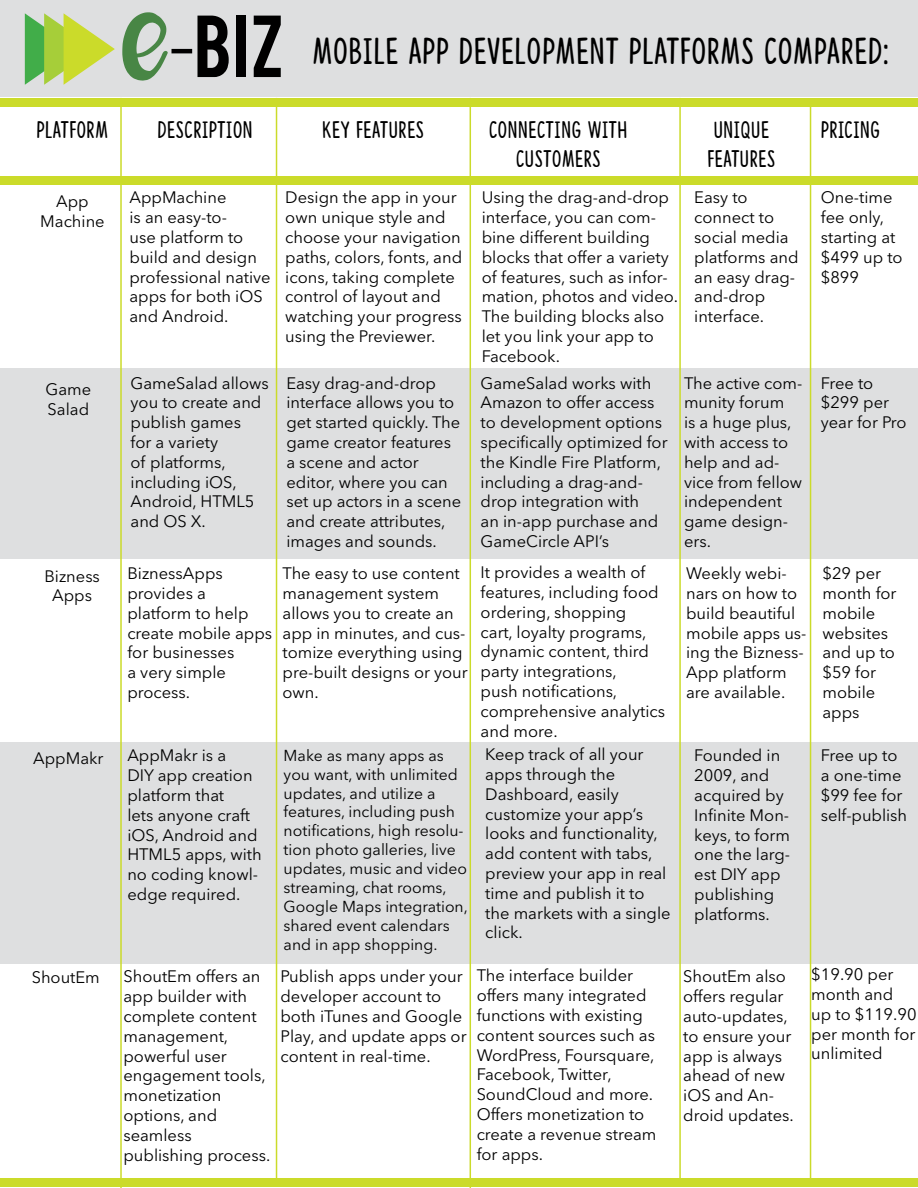
<style>
.page{position:relative;width:918px;height:1188px;background:#fff}
.page>*{position:absolute;margin:0;border:0;box-sizing:border-box;transform-origin:0 0}
.t1{font:69px "Bebas";color:#000}
.t2{font:66px "Luna";color:#488645}
.t3{font:37.5px "Congratulations DEMO";color:#000}
.t4{font:24px/28.8px "Congratulations DEMO";color:#000}
.t5{font:16.5px/19.8px "Avenir Next LT Pro";color:#000}
.t6{font:15.75px/18.9px "Avenir Next LT Pro";color:#000}
</style>
<div class="page">
<div style="left:0;top:98px;width:918px;height:8px;background:#cbdb2a"></div>
<div style="left:0;top:176px;width:918px;height:9px;background:#cbdb2a"></div>
<div style="left:0;top:1178px;width:918px;height:9px;background:#cbdb2a"></div>
<div style="left:0;top:368px;width:918px;height:191px;background:#dedfe0"></div>
<div style="left:0;top:742px;width:918px;height:221px;background:#dedfe0"></div>
<div style="left:0;top:0;width:918px;height:96px;background:#dedfe0"></div>
<hr style="left:172px;top:49px;width:20px;height:4px;background:#000">
<svg style="left:25px;top:13px;width:90px;height:72px"></svg>
<hr style="left:120px;top:98px;width:2px;height:1090px;background:#cbdb2a">
<hr style="left:276px;top:98px;width:1px;height:1080px;background:#cbdb2a">
<hr style="left:470px;top:98px;width:1px;height:1090px;background:#cbdb2a">
<hr style="left:810px;top:106px;width:1px;height:1077px;background:#cbdb2a">
<hr style="left:679px;top:98px;width:2px;height:1089px;background:#cbdb2a">
<h2 class="t2" style="left:122px;top:19px;width:52px">e</h2>
<h1 class="t1" style="left:194px;top:-4px;width:91px">Biz</h1>
<h3 class="t4" style="left:36px;top:115px;width:74px">PLATFORM</h3>
<h3 class="t4" style="left:157px;top:115px;width:97px">DESCRIPTION</h3>
<h3 class="t3" style="left:312px;top:32px;width:579px">MOBILE APP DEVELOPMENT PLATFORMS COMPARED:</h3>
<h3 class="t4" style="left:322px;top:115px;width:104px">KEY FEATURES</h3>
<h3 class="t4" style="left:489px;top:115px;width:140px">CONNECTING WITH</h3>
<h3 class="t4" style="left:516px;top:144px;width:87px">CUSTOMERS</h3>
<h3 class="t4" style="left:707px;top:115px;width:70px">UNIQUE<br>FEATURES</h3>
<h3 class="t4" style="left:820px;top:115px;width:61px">PRICING</h3>
<p class="t5" style="left:40px;top:191px;width:66px;text-align:center">App<br>Machine</p>
<p class="t5" style="left:130px;top:188px;width:98px">AppMachine</p>
<p class="t5" style="left:130px;top:227px;width:115px">use platform to</p>
<p class="t5" style="left:130px;top:207px;width:99px">is an easy-to-</p>
<p class="t5" style="left:130px;top:247px;width:143px">build and design professional native apps for both iOS and Android.</p>
<p class="t5" style="left:46px;top:379px;width:47px">Game<br>Salad</p>
<p class="t5" style="left:44px;top:566px;width:57px;text-align:center">Bizness<br>Apps</p>
<p class="t5" style="left:33px;top:748px;width:72px">AppMakr</p>
<p class="t5" style="left:131px;top:373px;width:140px">GameSalad allows you to create and publish games<br>for a variety<br>of platforms, including iOS,<br>Android, HTML5 and OS X.</p>
<p class="t5" style="left:127px;top:564px;width:146px">BiznessApps provides a platform to help create mobile apps for businesses<br>a very simple process.</p>
<p class="t5" style="left:127px;top:746px;width:136px">AppMakr is a<br>DIY app creation platform that<br>lets anyone craft iOS, Android and<br>HTML5 apps, with</p>
<p class="t5" style="left:127px;top:884px;width:115px">edge required.</p>
<p class="t5" style="left:127px;top:864px;width:132px">no coding knowl-</p>
<p class="t5" style="left:32px;top:967px;width:70px">ShoutEm</p>
<p class="t5" style="left:123px;top:967px;width:148px">ShoutEm offers an app builder with complete content management, powerful user engagement tools, monetization options, and seamless publishing process.</p>
<p class="t5" style="left:285px;top:188px;width:178px">Design the app in your own unique style and choose your navigation paths, colors, fonts, and icons, taking complete control of layout and watching your progress using the Previewer.</p>
<p class="t5" style="left:286px;top:373px;width:176px">Easy drag-and-drop interface allows you to get started quickly. The game creator features a scene and actor editor, where you can set up actors in a scene and create attributes, images and sounds.</p>
<p class="t5" style="left:283px;top:564px;width:179px">The easy to use content management system allows you to create an</p>
<p class="t5" style="left:283px;top:643px;width:181px">tomize everything using</p>
<p class="t5" style="left:283px;top:623px;width:184px">app in minutes, and cus-</p>
<p class="t5" style="left:283px;top:663px;width:187px">pre-built designs or your own.</p>
<p class="t6" style="left:284px;top:746px;width:176px">Make as many apps as you want, with unlimited updates, and utilize a features, including push</p>
<p class="t6" style="left:284px;top:840px;width:174px">tion photo galleries, live</p>
<p class="t6" style="left:284px;top:821px;width:182px">notifications, high resolu-</p>
<p class="t6" style="left:284px;top:859px;width:186px">updates, music and video streaming, chat rooms,<br>Google Maps integration, shared event calendars and in app shopping.</p>
<p class="t5" style="left:280px;top:967px;width:188px">Publish apps under your developer account to both iTunes and Google<br>Play, and update apps or content in real-time.</p>
<p class="t5" style="left:482px;top:188px;width:189px">Using the drag-and-drop</p>
<p class="t5" style="left:482px;top:227px;width:170px">bine different building</p>
<p class="t5" style="left:694px;top:188px;width:106px">Easy to connect to social media platforms and</p>
<p class="t5" style="left:694px;top:287px;width:72px">and-drop</p>
<p class="t5" style="left:482px;top:207px;width:176px">interface, you can com-</p>
<p class="t5" style="left:482px;top:247px;width:189px">blocks that offer a variety</p>
<p class="t5" style="left:482px;top:287px;width:198px">mation, photos and video.</p>
<p class="t5" style="left:482px;top:267px;width:188px">of features, such as infor-</p>
<p class="t5" style="left:482px;top:306px;width:184px">The building blocks also let you link your app to<br>Facebook.</p>
<p class="t5" style="left:481px;top:373px;width:189px">GameSalad works with<br>Amazon to offer access to development options specifically optimized for the Kindle Fire Platform,</p>
<p class="t5" style="left:481px;top:492px;width:160px">drop integration with</p>
<p class="t5" style="left:694px;top:267px;width:102px">an easy drag-</p>
<p class="t5" style="left:694px;top:306px;width:71px">interface.</p>
<p class="t5" style="left:684px;top:373px;width:120px">The active com-</p>
<p class="t5" style="left:684px;top:413px;width:109px">is a huge plus, with access to</p>
<p class="t5" style="left:684px;top:472px;width:120px">vice from fellow</p>
<p class="t5" style="left:684px;top:393px;width:102px">munity forum</p>
<p class="t5" style="left:684px;top:452px;width:97px">help and ad-</p>
<p class="t5" style="left:684px;top:492px;width:99px">independent</p>
<p class="t5" style="left:684px;top:531px;width:28px">ers.</p>
<p class="t5" style="left:481px;top:472px;width:164px">including a drag-and-</p>
<p class="t5" style="left:481px;top:512px;width:179px">an in-app purchase and<br>GameCircle API s’</p>
<p class="t5" style="left:481px;top:562px;width:186px">It provides a wealth of features, including food ordering, shopping<br>cart, loyalty programs, dynamic content, third party integrations,<br>push notifications, comprehensive analytics and more.</p>
<p class="t5" style="left:684px;top:512px;width:106px">game design-</p>
<p class="t5" style="left:686px;top:564px;width:102px">Weekly webi-</p>
<p class="t5" style="left:686px;top:603px;width:111px">build beautiful</p>
<p class="t5" style="left:686px;top:583px;width:113px">nars on how to</p>
<p class="t5" style="left:686px;top:623px;width:122px">mobile apps us-</p>
<p class="t5" style="left:686px;top:643px;width:119px">ing the Bizness-</p>
<p class="t5" style="left:686px;top:663px;width:102px">App platform</p>
<p class="t5" style="left:686px;top:682px;width:101px">are available.</p>
<p class="t5" style="left:485px;top:745px;width:187px">Keep track of all your apps through the<br>Dashboard, easily customize your app s’ looks and functionality, add content with tabs, preview your app in real time and publish toit the markets with a single click.</p>
<p class="t5" style="left:694px;top:746px;width:91px">Founded in<br>2009, and acquired by</p>
<p class="t5" style="left:694px;top:825px;width:97px">keys to, form</p>
<p class="t5" style="left:694px;top:805px;width:96px">Infinite Mon-</p>
<p class="t5" style="left:694px;top:845px;width:97px">one the larg-</p>
<p class="t5" style="left:694px;top:884px;width:81px">publishing platforms.</p>
<p class="t5" style="left:694px;top:864px;width:88px">est DIY app</p>
<p class="t5" style="left:821px;top:188px;width:83px">One-time fee only, starting at $499 up to $899</p>
<p class="t5" style="left:821px;top:373px;width:87px">Free to $299 per year for Pro</p>
<p class="t5" style="left:822px;top:564px;width:76px">$29 per month for mobile websites and up to $59 for mobile apps</p>
<p class="t5" style="left:821px;top:746px;width:88px">Free up to a one-time $99 fee for self-publish</p>
<p class="t5" style="left:477px;top:966px;width:181px">The interface builder offers many integrated functions with existing content sources such as<br>WordPress, Foursquare,<br>Facebook, Twitter,<br>SoundCloud and more.<br>Offers monetization to create a revenue stream for apps.</p>
<p class="t5" style="left:683px;top:967px;width:110px">ShoutEm also offers regular auto-updates, to ensure your app is always ahead of new</p>
<p class="t5" style="left:683px;top:1105px;width:112px">droid updates.</p>
<p class="t5" style="left:683px;top:1086px;width:92px">iOS and An-</p>
<p class="t5" style="left:811px;top:965px;width:107px">$19.90 per month and up to $119.90 per month for unlimited</p>
</div>
